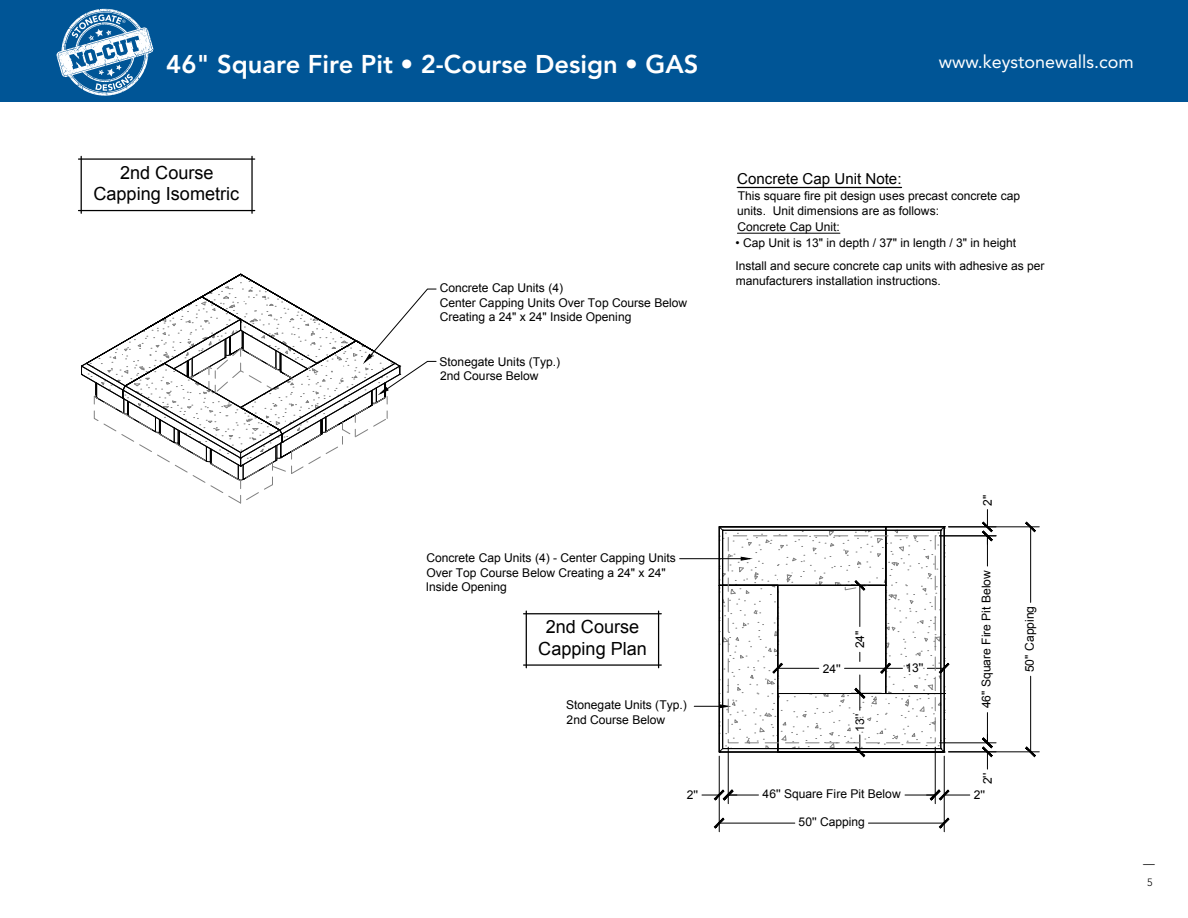
<style>
.page{position:relative;width:1188px;height:918px;background:#fff}
.page>*{position:absolute;margin:0;border:0;box-sizing:border-box;transform-origin:0 0}
.t1{font:800 25.5px "Avenir";color:#fff}
.t2{font:18.15px/21.8px "Arial";color:#000;text-align:center}
.t3{font:18px "Avenir";color:#fff}
.t4{font:15.15px "Arial";color:#000}
.t5{font:300 15px "Avenir";color:#000}
.t6{font:12px/14.5px "Arial";color:#000}
.t7{font:300 10.5px "Avenir";color:#000}
</style>
<div class="page">
<div style="left:0;top:0;width:1188px;height:102px;background:#005596"></div>
<svg style="left:56px;top:9px;width:98px;height:87px"></svg>
<hr style="left:737px;top:187px;width:165px;height:1px;background:#000">
<hr style="left:737px;top:233px;width:103px;height:1px;background:#000">
<svg style="left:81px;top:273px;width:355px;height:231px"></svg>
<hr style="left:940px;top:743px;width:56px;height:1px;background:#000">
<hr style="left:987px;top:536px;width:1px;height:30px;background:#000">
<hr style="left:987px;top:713px;width:1px;height:30px;background:#000">
<hr style="left:728px;top:747px;width:1px;height:57px;background:#000">
<hr style="left:935px;top:747px;width:1px;height:57px;background:#000">
<hr style="left:728px;top:795px;width:30px;height:1px;background:#000">
<hr style="left:905px;top:795px;width:30px;height:1px;background:#000">
<svg style="left:927px;top:789px;width:43px;height:12px"></svg>
<hr style="left:940px;top:536px;width:56px;height:1px;background:#000">
<svg style="left:982px;top:510px;width:11px;height:34px"></svg>
<hr style="left:949px;top:527px;width:90px;height:1px;background:#000">
<hr style="left:949px;top:752px;width:90px;height:1px;background:#000">
<hr style="left:1030px;top:527px;width:1px;height:75px;background:#000">
<hr style="left:1030px;top:676px;width:1px;height:76px;background:#000">
<svg style="left:1025px;top:521px;width:11px;height:11px"></svg>
<svg style="left:1025px;top:746px;width:11px;height:11px"></svg>
<hr style="left:944px;top:756px;width:1px;height:76px;background:#000">
<hr style="left:719px;top:756px;width:1px;height:76px;background:#000">
<hr style="left:868px;top:823px;width:76px;height:1px;background:#000">
<hr style="left:719px;top:823px;width:76px;height:1px;background:#000">
<svg style="left:939px;top:817px;width:11px;height:12px"></svg>
<svg style="left:714px;top:817px;width:11px;height:12px"></svg>
<svg style="left:702px;top:789px;width:35px;height:12px"></svg>
<svg style="left:982px;top:734px;width:11px;height:35px"></svg>
<hr style="left:251px;top:156px;width:2px;height:57px;background:#000">
<hr style="left:79px;top:210px;width:176px;height:1px;background:#000">
<hr style="left:81px;top:156px;width:1px;height:57px;background:#000">
<hr style="left:79px;top:158px;width:176px;height:2px;background:#000">
<hr style="left:658px;top:611px;width:1px;height:57px;background:#000">
<hr style="left:524px;top:664px;width:137px;height:2px;background:#000">
<hr style="left:526px;top:611px;width:1px;height:57px;background:#000">
<hr style="left:524px;top:613px;width:137px;height:1px;background:#000">
<svg style="left:694px;top:526px;width:256px;height:231px"></svg>
<hr style="left:680px;top:558px;width:61px;height:1px;background:#000">
<h1 class="t1" style="left:166px;top:49px;width:534px">46" Square Fire Pit • 2-Course Design • GAS</h1>
<h3 class="t3" style="left:939px;top:51px;width:197px">www.keystonewalls.com</h3>
<h2 class="t2" style="left:93px;top:161px;width:147px">2nd Course<br>Capping Isometric</h2>
<p class="t6" style="left:440px;top:281px;width:249px">Concrete Cap Units (4)<br>Center Capping Units Over Top Course Below<br>Creating a 24" x 24" Inside Opening</p>
<p class="t6" style="left:440px;top:355px;width:122px">Stonegate Units (Typ.)<br>2nd Course Below</p>
<p class="t4" style="left:737px;top:169px;width:166px">Concrete Cap Unit Note:</p>
<p class="t6" style="left:737px;top:189px;width:284px;line-height:15.1px">This square fire pit design uses precast concrete cap units. Unit dimensions are as follows:<br>Concrete Cap Unit:</p>
<p class="t6" style="left:735px;top:236px;width:282px">• Cap Unit is 13" in depth / 37" in length / 3" in height</p>
<p class="t6" style="left:735px;top:258px;width:311px;line-height:15.3px">Install and secure concrete cap units with adhesive as per manufacturers installation instructions.</p>
<p class="t6" style="left:426px;top:551px;width:252px">Concrete Cap Units (4) - Center Capping Units<br>Over Top Course Below Creating a 24" x 24"<br>Inside Opening</p>
<h2 class="t2" style="left:538px;top:616px;width:110px">2nd Course<br>Capping Plan</h2>
<p class="t6" style="left:566px;top:698px;width:122px">Stonegate Units (Typ.)<br>2nd Course Below</p>
<p class="t6" style="left:687px;top:788px;width:13px">2''</p>
<p class="t6" style="left:823px;top:661px;width:20px">24''</p>
<p class="t6" style="left:853px;top:648px;width:20px;rotate:-90deg">24''</p>
<p class="t6" style="left:853px;top:732px;width:20px;rotate:-90deg">13''</p>
<p class="t6" style="left:906px;top:661px;width:20px">13''</p>
<p class="t6" style="left:763px;top:787px;width:140px">46'' Square Fire Pit Below</p>
<p class="t6" style="left:799px;top:815px;width:68px">50'' Capping</p>
<p class="t6" style="left:980px;top:506px;width:13px;rotate:-90deg">2''</p>
<p class="t6" style="left:979px;top:708px;width:140px;rotate:-90deg">46'' Square Fire Pit Below</p>
<p class="t6" style="left:980px;top:784px;width:13px;rotate:-90deg">2''</p>
<p class="t6" style="left:974px;top:788px;width:13px">2''</p>
<p class="t6" style="left:1022px;top:672px;width:68px;rotate:-90deg">50'' Capping</p>
<p class="t5" style="left:1157px;top:863px;width:5px;rotate:90deg">|</p>
<p class="t7" style="left:1147px;top:876px;width:7px">5</p>
</div>
